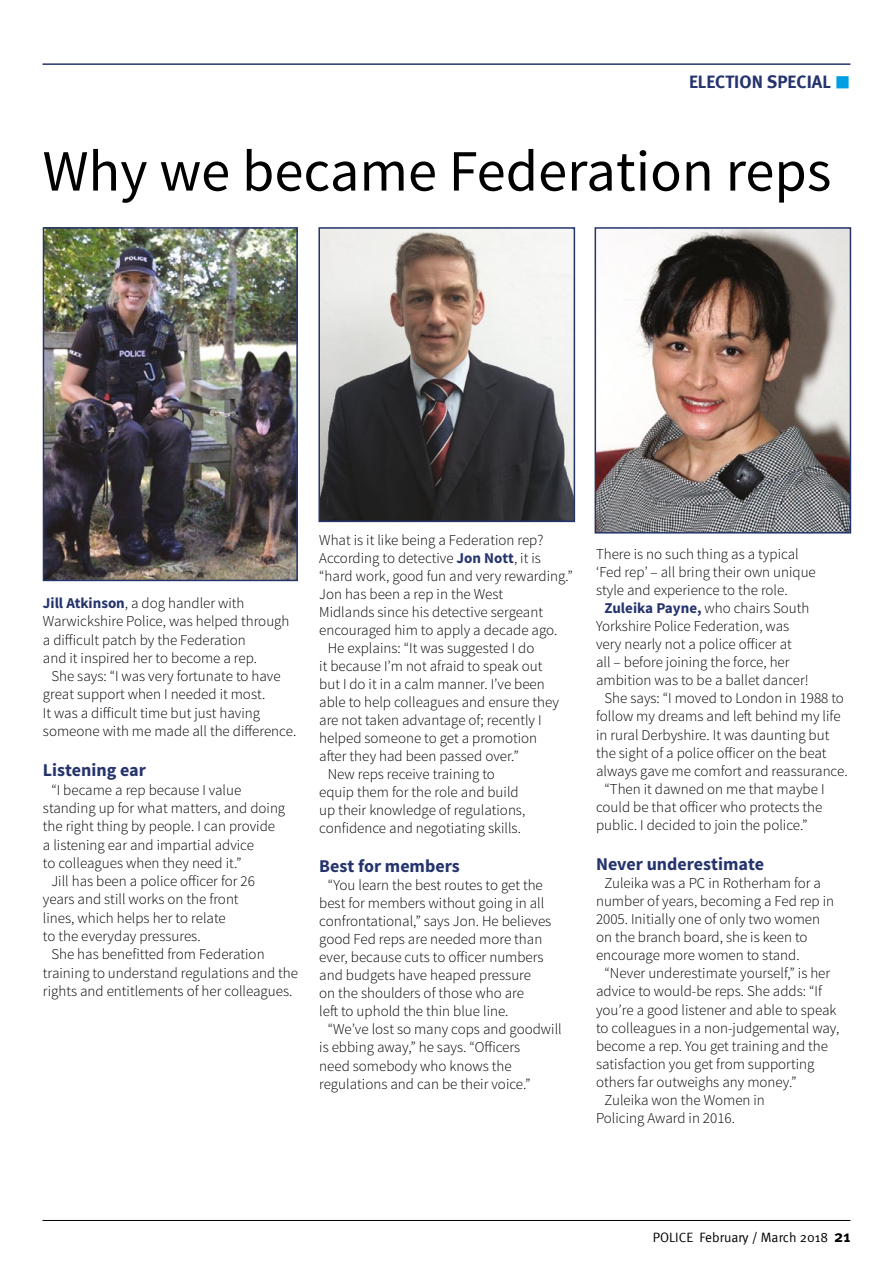
<style>
.page{position:relative;width:893px;height:1263px;background:#fff}
.page>*{position:absolute;margin:0;border:0;box-sizing:border-box;transform-origin:0 0}
.t1{font:58.5px "Source Sans Pro";color:#000}
.t2{font:700 18px "Source Sans Pro";color:#25346d}
.t3{font:700 18px "Meta";color:#25346d}
.t4{font:300 15px "Source Sans Pro";color:#000}
.t5{font:13.5px "Meta Normal";color:#000}
.s1{color:#009fe3}
.s2{font-weight:700;color:#25346d}
.s3{font-family:"Meta";font-weight:700;font-size:16.5px}
</style>
<div class="page">
<hr style="left:43px;top:1220px;width:807px;height:1px;background:#000">
<hr style="left:43px;top:63px;width:807px;height:2px;background:#25346d">
<img style="left:46px;top:230px;width:249px;height:348px">
<div style="left:43px;top:227px;width:255px;height:354px;border:2px solid #25346d"></div>
<img style="left:321px;top:230px;width:251px;height:289px">
<div style="left:318px;top:227px;width:257px;height:295px;border:2px solid #25346d"></div>
<img style="left:598px;top:230px;width:250px;height:300px">
<div style="left:595px;top:227px;width:256px;height:306px;border:2px solid #25346d"></div>
<p class="t3" style="left:689px;top:72px;width:163px">ELECTION SPECIAL <span class="s1">■</span></p>
<h1 class="t1" style="left:43px;top:135px;width:790px">Why we became Federation reps</h1>
<p class="t4" style="left:43px;top:594px;width:203px"><span class="s2">Jill Atkinson</span>, a dog handler with</p>
<p class="t4" style="left:43px;top:612px;width:248px">Warwickshire Police, was helped through</p>
<p class="t4" style="left:43px;top:630px;width:204px">a difficult patch by the Federation</p>
<p class="t4" style="left:43px;top:649px;width:216px">and it inspired her to become a rep.</p>
<p class="t4" style="left:51px;top:667px;width:231px">She says: “I was very fortunate to have</p>
<p class="t4" style="left:43px;top:685px;width:224px">great support when I needed it most.</p>
<p class="t4" style="left:43px;top:704px;width:219px">It was a difficult time but just having</p>
<p class="t4" style="left:43px;top:722px;width:255px">someone with me made all the difference.</p>
<p class="t2" style="left:43px;top:759px;width:105px">Listening ear</p>
<p class="t4" style="left:51px;top:780px;width:191px">“I became a rep because I value</p>
<p class="t4" style="left:43px;top:799px;width:244px">standing up for what matters, and doing</p>
<p class="t4" style="left:43px;top:817px;width:234px">the right thing by people. I can provide</p>
<p class="t4" style="left:43px;top:835px;width:213px">a listening ear and impartial advice</p>
<p class="t4" style="left:43px;top:854px;width:200px">to colleagues when they need it.”</p>
<p class="t4" style="left:51px;top:872px;width:205px">Jill has been a police officer for 26</p>
<p class="t4" style="left:43px;top:890px;width:197px">years and still works on the front</p>
<p class="t4" style="left:43px;top:909px;width:184px">lines, which helps her to relate</p>
<p class="t4" style="left:43px;top:927px;width:159px">to the everyday pressures.</p>
<p class="t4" style="left:51px;top:945px;width:215px">She has benefitted from Federation</p>
<p class="t4" style="left:43px;top:963px;width:257px">training to understand regulations and the</p>
<p class="t4" style="left:43px;top:982px;width:251px">rights and entitlements of her colleagues.</p>
<p class="t4" style="left:319px;top:531px;width:226px">What is it like being a Federation rep?</p>
<p class="t4" style="left:319px;top:549px;width:223px">According to detective <span class="s2">Jon Nott</span>, it is</p>
<p class="t4" style="left:319px;top:567px;width:255px">“hard work, good fun and very rewarding.”</p>
<p class="t4" style="left:319px;top:585px;width:186px">Jon has been a rep in the West</p>
<p class="t4" style="left:319px;top:603px;width:225px">Midlands since his detective sergeant</p>
<p class="t4" style="left:319px;top:621px;width:240px">encouraged him to apply a decade ago.</p>
<p class="t4" style="left:328px;top:639px;width:208px">He explains: “It was suggested I do</p>
<p class="t4" style="left:319px;top:657px;width:225px">it because I’m not afraid to speak out</p>
<p class="t4" style="left:319px;top:675px;width:227px">but I do it in a calm manner. I’ve been</p>
<p class="t4" style="left:319px;top:693px;width:241px">able to help colleagues and ensure they</p>
<p class="t4" style="left:319px;top:711px;width:224px">are not taken advantage of; recently I</p>
<p class="t4" style="left:319px;top:729px;width:220px">helped someone to get a promotion</p>
<p class="t4" style="left:319px;top:747px;width:201px">after they had been passed over.”</p>
<p class="t4" style="left:328px;top:765px;width:169px">New reps receive training to</p>
<p class="t4" style="left:319px;top:783px;width:201px">equip them for the role and build</p>
<p class="t4" style="left:319px;top:801px;width:208px">up their knowledge of regulations,</p>
<p class="t4" style="left:319px;top:819px;width:203px">confidence and negotiating skills.</p>
<p class="t2" style="left:319px;top:855px;width:142px">Best for members</p>
<p class="t4" style="left:328px;top:876px;width:217px">“You learn the best routes to get the</p>
<p class="t4" style="left:319px;top:894px;width:227px">best for members without going in all</p>
<p class="t4" style="left:319px;top:912px;width:234px">confrontational,” says Jon. He believes</p>
<p class="t4" style="left:319px;top:930px;width:225px">good Fed reps are needed more than</p>
<p class="t4" style="left:319px;top:948px;width:226px">ever, because cuts to officer numbers</p>
<p class="t4" style="left:319px;top:966px;width:213px">and budgets have heaped pressure</p>
<p class="t4" style="left:319px;top:984px;width:206px">on the shoulders of those who are</p>
<p class="t4" style="left:319px;top:1002px;width:191px">left to uphold the thin blue line.</p>
<p class="t4" style="left:328px;top:1020px;width:236px">“We’ve lost so many cops and goodwill</p>
<p class="t4" style="left:319px;top:1038px;width:202px">is ebbing away,” he says. “Officers</p>
<p class="t4" style="left:319px;top:1056px;width:194px">need somebody who knows the</p>
<p class="t4" style="left:319px;top:1074px;width:213px">regulations and can be their voice.”</p>
<p class="t4" style="left:596px;top:544px;width:204px">There is no such thing as a typical</p>
<p class="t4" style="left:596px;top:563px;width:221px">‘Fed rep’ – all bring their own unique</p>
<p class="t4" style="left:596px;top:581px;width:193px">style and experience to the role.</p>
<p class="t4" style="left:605px;top:599px;width:206px"><span class="s2">Zuleika Payne,</span> who chairs South</p>
<p class="t4" style="left:596px;top:617px;width:195px">Yorkshire Police Federation, was</p>
<p class="t4" style="left:596px;top:635px;width:197px">very nearly not a police officer at</p>
<p class="t4" style="left:596px;top:653px;width:195px">all – before joining the force, her</p>
<p class="t4" style="left:596px;top:671px;width:214px">ambition was to be a ballet dancer!</p>
<p class="t4" style="left:605px;top:689px;width:241px">She says: “I moved to London in 1988 to</p>
<p class="t4" style="left:596px;top:707px;width:246px">follow my dreams and left behind my life</p>
<p class="t4" style="left:596px;top:725px;width:235px">in rural Derbyshire. It was daunting but</p>
<p class="t4" style="left:596px;top:743px;width:232px">the sight of a police officer on the beat</p>
<p class="t4" style="left:596px;top:762px;width:253px">always gave me comfort and reassurance.</p>
<p class="t4" style="left:605px;top:780px;width:221px">“Then it dawned on me that maybe I</p>
<p class="t4" style="left:596px;top:798px;width:228px">could be that officer who protects the</p>
<p class="t4" style="left:596px;top:816px;width:213px">public. I decided to join the police.”</p>
<p class="t2" style="left:596px;top:852px;width:170px">Never underestimate</p>
<p class="t4" style="left:605px;top:874px;width:218px">Zuleika was a PC in Rotherham for a</p>
<p class="t4" style="left:596px;top:892px;width:240px">number of years, becoming a Fed rep in</p>
<p class="t4" style="left:596px;top:910px;width:226px">2005. Initially one of only two women</p>
<p class="t4" style="left:596px;top:928px;width:213px">on the branch board, she is keen to</p>
<p class="t4" style="left:596px;top:946px;width:205px">encourage more women to stand.</p>
<p class="t4" style="left:605px;top:964px;width:227px">“Never underestimate yourself,” is her</p>
<p class="t4" style="left:596px;top:982px;width:227px">advice to would-be reps. She adds: “If</p>
<p class="t4" style="left:596px;top:1000px;width:242px">you’re a good listener and able to speak</p>
<p class="t4" style="left:596px;top:1018px;width:245px">to colleagues in a non-judgemental way,</p>
<p class="t4" style="left:596px;top:1037px;width:234px">become a rep. You get training and the</p>
<p class="t4" style="left:596px;top:1055px;width:220px">satisfaction you get from supporting</p>
<p class="t4" style="left:596px;top:1073px;width:202px">others far outweighs any money.”</p>
<p class="t4" style="left:605px;top:1091px;width:162px">Zuleika won the Women in</p>
<p class="t4" style="left:596px;top:1109px;width:140px">Policing Award in 2016.</p>
<p class="t5" style="left:653px;top:1229px;width:199px">POLICE February / March 2018 <span class="s3">21</span></p>
</div>
